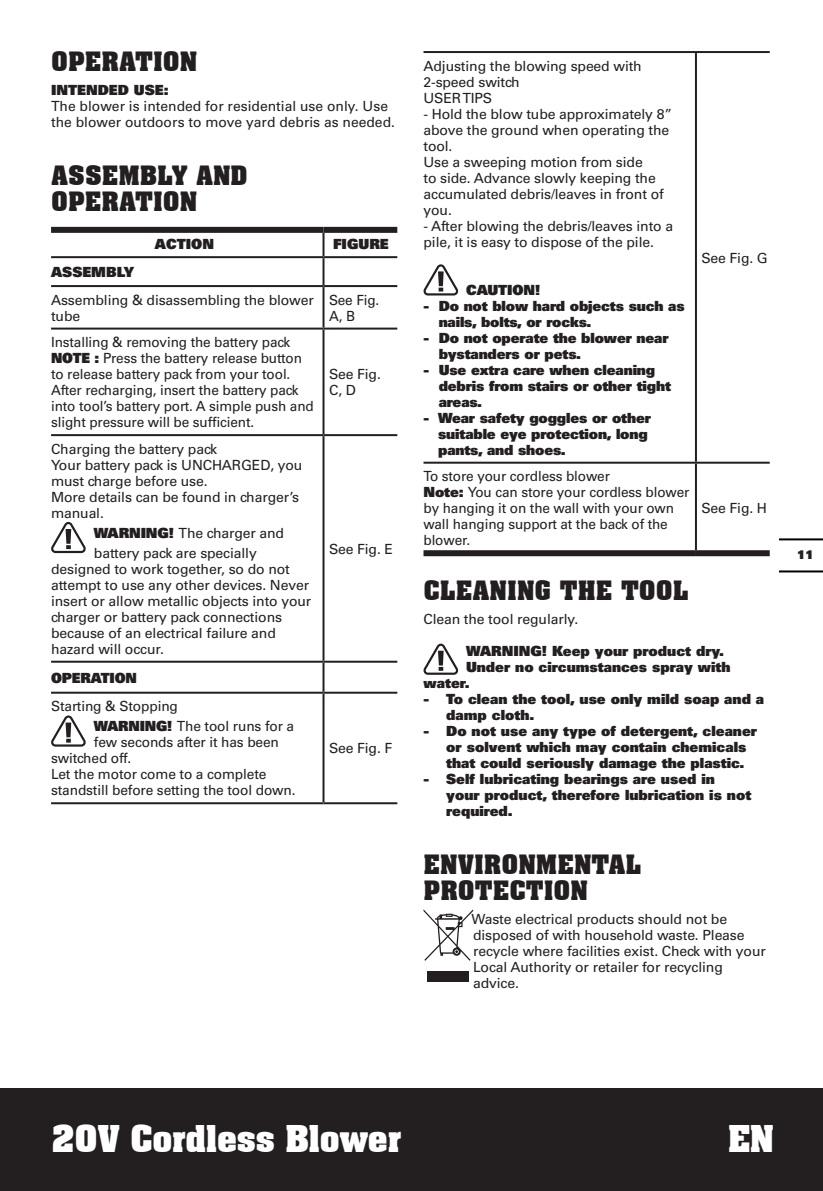
<style>
.page{position:relative;width:823px;height:1191px;background:#fff}
.page>*{position:absolute;margin:0;border:0;box-sizing:border-box;transform-origin:0 0}
.t1{font:700 36px "Aachen BT";letter-spacing:-.025em;color:#fff}
.t2{font:700 26px/26px "Aachen BT";color:#231f20}
.t3{font:14px/16px "Univers";letter-spacing:-.01em;color:#231f20}
.t4{font:900 14px/16px "Univers";color:#231f20}
.t5{font:900 12px "Univers";color:#231f20}
.s1{font-weight:900}
</style>
<div class="page">
<div style="left:0;top:1089px;width:822px;height:102px;background:#231f20"></div>
<hr style="left:779px;top:570px;width:43px;height:2px;background:#000">
<hr style="left:779px;top:538px;width:43px;height:2px;background:#000">
<div style="left:51px;top:227px;width:272px;height:6px;background:#231f20"></div>
<div style="left:323px;top:227px;width:74px;height:6px;background:#231f20"></div>
<hr style="left:322px;top:233px;width:2px;height:23px;background:#231f20">
<hr style="left:51px;top:256px;width:272px;height:2px;background:#231f20">
<hr style="left:323px;top:256px;width:74px;height:2px;background:#231f20">
<hr style="left:322px;top:258px;width:2px;height:27px;background:#231f20">
<hr style="left:51px;top:285px;width:272px;height:2px;background:#231f20">
<hr style="left:323px;top:285px;width:74px;height:2px;background:#231f20">
<hr style="left:322px;top:287px;width:2px;height:40px;background:#231f20">
<hr style="left:51px;top:327px;width:272px;height:2px;background:#231f20">
<hr style="left:323px;top:327px;width:74px;height:2px;background:#231f20">
<hr style="left:322px;top:329px;width:2px;height:105px;background:#231f20">
<hr style="left:51px;top:434px;width:272px;height:2px;background:#231f20">
<hr style="left:323px;top:434px;width:74px;height:2px;background:#231f20">
<hr style="left:322px;top:436px;width:2px;height:224px;background:#231f20">
<hr style="left:51px;top:660px;width:272px;height:2px;background:#231f20">
<hr style="left:323px;top:660px;width:74px;height:2px;background:#231f20">
<hr style="left:322px;top:662px;width:2px;height:29px;background:#231f20">
<hr style="left:51px;top:691px;width:272px;height:2px;background:#231f20">
<hr style="left:323px;top:691px;width:74px;height:2px;background:#231f20">
<hr style="left:322px;top:693px;width:2px;height:109px;background:#231f20">
<hr style="left:51px;top:802px;width:272px;height:2px;background:#231f20">
<hr style="left:323px;top:802px;width:74px;height:2px;background:#231f20">
<svg style="left:51px;top:522px;width:35px;height:31px"></svg>
<svg style="left:51px;top:715px;width:35px;height:31px"></svg>
<hr style="left:423px;top:51px;width:272px;height:2px;background:#231f20">
<hr style="left:695px;top:51px;width:74px;height:2px;background:#231f20">
<hr style="left:694px;top:53px;width:2px;height:409px;background:#231f20">
<hr style="left:694px;top:464px;width:2px;height:86px;background:#231f20">
<div style="left:423px;top:550px;width:272px;height:6px;background:#231f20"></div>
<div style="left:695px;top:550px;width:74px;height:6px;background:#231f20"></div>
<hr style="left:423px;top:462px;width:272px;height:2px;background:#231f20">
<hr style="left:695px;top:462px;width:74px;height:2px;background:#231f20">
<svg style="left:423px;top:264px;width:35px;height:31px"></svg>
<svg style="left:423px;top:643px;width:35px;height:32px"></svg>
<svg style="left:423px;top:909px;width:50px;height:51px"></svg>
<div style="left:427px;top:971px;width:41px;height:10px;background:#231f20"></div>
<h2 class="t2" style="left:51px;top:48px;width:148px">OPERATION</h2>
<p class="t4" style="left:51px;top:81px;width:119px">INTENDED USE:</p>
<p class="t3" style="left:51px;top:98px;width:345px">The blower is intended for residential use only. Use the blower outdoors to move yard debris as needed.</p>
<h2 class="t2" style="left:51px;top:162px;width:198px">ASSEMBLY AND<br>OPERATION</h2>
<p class="t4" style="left:155px;top:236px;width:61px">ACTION</p>
<p class="t4" style="left:333px;top:236px;width:57px">FIGURE</p>
<p class="t4" style="left:51px;top:264px;width:84px">ASSEMBLY</p>
<p class="t3" style="left:51px;top:292px;width:264px">Assembling &amp; disassembling the blower tube</p>
<p class="t3" style="left:329px;top:292px;width:52px">See Fig.<br>A, B</p>
<p class="t3" style="left:51px;top:334px;width:264px">Installing &amp; removing the battery pack <span class="s1">NOTE :</span> Press the battery release button to release battery pack from your tool.<br>After recharging, insert the battery pack into tool’s battery port. A simple push and slight pressure will be sufficient.</p>
<p class="t3" style="left:329px;top:366px;width:53px">See Fig.<br>C, D</p>
<p class="t3" style="left:51px;top:441px;width:253px">Charging the battery pack<br>Your battery pack is UNCHARGED, you must charge before use.<br>More details can be found in charger’s manual.</p>
<p class="t3" style="left:94px;top:523px;width:192px;line-height:20px"><span class="s1">WARNING!</span> The charger and battery pack are specially</p>
<p class="t3" style="left:51px;top:561px;width:261px">designed to work together, so do not attempt to use any other devices. Never insert or allow metallic objects into your charger or battery pack connections because of an electrical failure and hazard will occur.</p>
<p class="t3" style="left:329px;top:541px;width:65px">See Fig. E</p>
<p class="t4" style="left:51px;top:669px;width:87px">OPERATION</p>
<p class="t3" style="left:94px;top:696px;width:202px;line-height:20px;text-indent:-43px">Starting &amp; Stopping<br><span class="s1">WARNING!</span> The tool runs for a</p>
<p class="t3" style="left:51px;top:734px;width:246px;text-indent:43px">few seconds after it has been switched off.<br>Let the motor come to a complete standstill before setting the tool down.</p>
<p class="t3" style="left:329px;top:740px;width:65px">See Fig. F</p>
<p class="t3" style="left:423px;top:58px;width:220px">Adjusting the blowing speed with<br>2-speed switch<br>USER TIPS</p>
<p class="t3" style="left:423px;top:106px;width:250px">- Hold the blow tube approximately 8” above the ground when operating the tool.<br>Use a sweeping motion from side<br>to side. Advance slowly keeping the accumulated debris/leaves in front of you.</p>
<p class="t3" style="left:423px;top:218px;width:251px">- After blowing the debris/leaves into a pile, it is easy to dispose of the pile.</p>
<p class="t4" style="left:466px;top:281px;width:75px">CAUTION!</p>
<p class="t4" style="left:438px;top:297px;width:247px;text-indent:-15px">- Do not blow hard objects such as nails, bolts, or rocks.</p>
<p class="t4" style="left:438px;top:329px;width:231px;text-indent:-15px">- Do not operate the blower near bystanders or pets.</p>
<p class="t4" style="left:438px;top:361px;width:234px;text-indent:-15px">- Use extra care when cleaning debris from stairs or other tight areas.</p>
<p class="t4" style="left:438px;top:409px;width:214px;text-indent:-15px">- Wear safety goggles or other suitable eye protection, long pants, and shoes.</p>
<p class="t3" style="left:423px;top:468px;width:267px">To store your cordless blower<br><span class="s1">Note:</span> You can store your cordless blower by hanging it on the wall with your own wall hanging support at the back of the blower.</p>
<p class="t3" style="left:701px;top:250px;width:68px">See Fig. G</p>
<p class="t3" style="left:701px;top:500px;width:67px">See Fig. H</p>
<h2 class="t2" style="left:423px;top:577px;width:267px">CLEANING THE TOOL</h2>
<p class="t3" style="left:423px;top:611px;width:156px">Clean the tool regularly.</p>
<p class="t4" style="left:465px;top:643px;width:259px">WARNING! Keep your product dry.</p>
<p class="t4" style="left:465px;top:659px;width:266px">Under no circumstances spray with</p>
<p class="t4" style="left:423px;top:675px;width:48px">water.</p>
<p class="t4" style="left:446px;top:691px;width:319px;text-indent:-23px">- To clean the tool, use only mild soap and a damp cloth.</p>
<p class="t4" style="left:446px;top:723px;width:312px;text-indent:-23px">- Do not use any type of detergent, cleaner or solvent which may contain chemicals that could seriously damage the plastic.</p>
<p class="t4" style="left:446px;top:771px;width:306px;text-indent:-23px">- Self lubricating bearings are used in your product, therefore lubrication is not required.</p>
<h2 class="t2" style="left:423px;top:851px;width:219px">ENVIRONMENTAL<br>PROTECTION</h2>
<p class="t3" style="left:471px;top:911px;width:295px">Waste electrical products should not be disposed of with household waste. Please recycle where facilities exist. Check with your Local Authority or retailer for recycling advice.</p>
<p class="t5" style="left:796px;top:546px;width:18px">11</p>
<h1 class="t1" style="left:51px;top:1116px;width:352px">20V Cordless Blower</h1>
<h1 class="t1" style="left:727px;top:1116px;width:48px">EN</h1>
</div>
